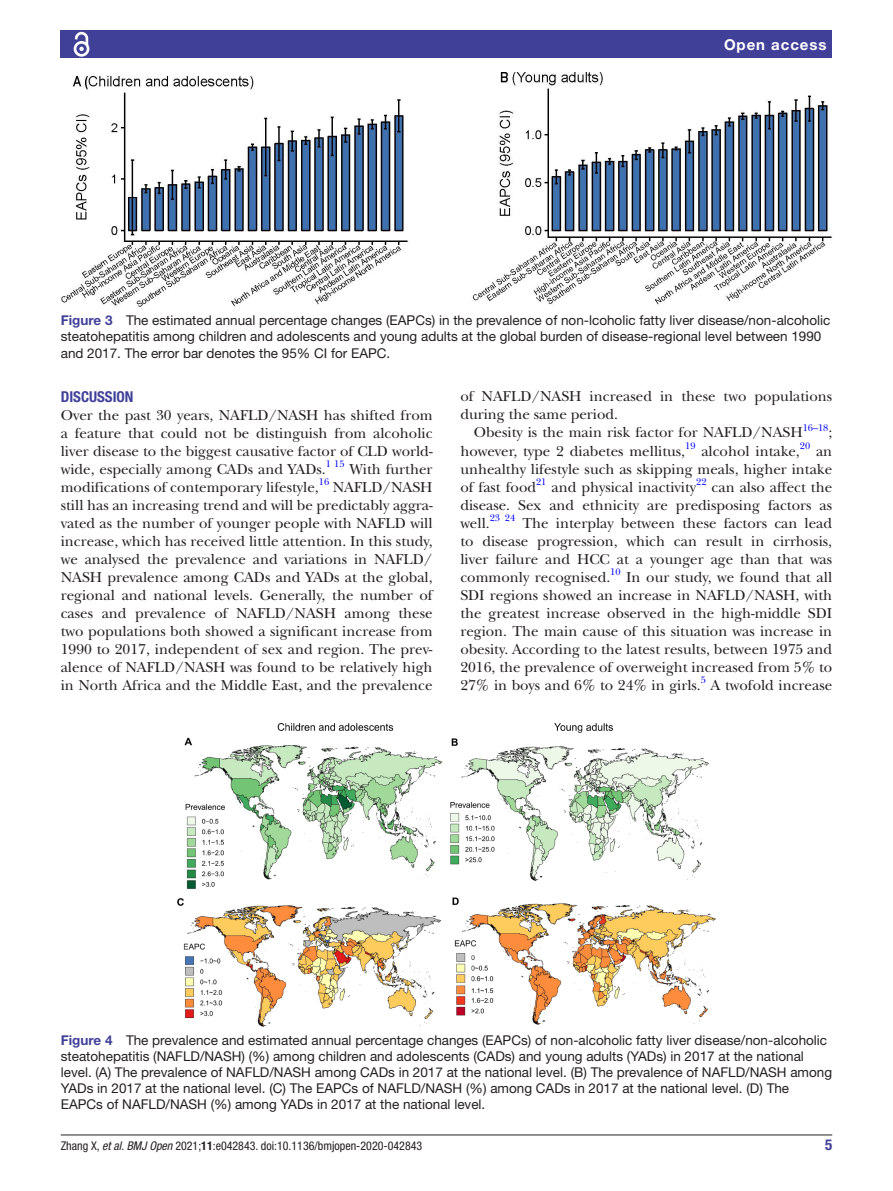
<style>
.page{position:relative;width:893px;height:1191px;background:#fff}
.page>*{position:absolute;margin:0;border:0;box-sizing:border-box;transform-origin:0 0}
.t1{font:15px/18px "New Baskerville";color:#231f20;text-align:justify}
.t2{font:700 condensed 15px "Helvetica Neue LT Std";color:#414099}
.t3{font:700 15px "Helvetica Neue LT Std";letter-spacing:.065em;color:#fff}
.t4{font:13.5px/16.2px "Helvetica Neue LT Std";color:#231f20}
.t5{font:condensed 12px "Helvetica Neue LT Std";color:#231f20}
.t6{font:9.9px "New Baskerville";color:#00f}
.s1{font-weight:700;color:#414099}
.s2{font-style:italic}
.s3{font-weight:700}
</style>
<div class="page">
<hr style="left:61px;top:1134px;width:771px;height:1px;background:#231f20">
<div style="left:61px;top:31px;width:771px;height:27px;background:#414099"></div>
<svg style="left:73px;top:31px;width:17px;height:26px"></svg>
<img style="left:61px;top:73px;width:771px;height:234px">
<img style="left:177px;top:723px;width:539px;height:303px">
<p class="t3" style="left:724px;top:35px;width:104px">Open access</p>
<p class="t4" style="left:61px;top:312px;width:771px"><span class="s1">Figure 3</span> The estimated annual percentage changes (EAPCs) in the prevalence of non-lcoholic fatty liver disease/non-alcoholic steatohepatitis among children and adolescents and young adults at the global burden of disease-regional level between 1990 and 2017. The error bar denotes the 95% CI for EAPC.</p>
<p class="t2" style="left:61px;top:387px;width:74px">DISCUSSION</p>
<p class="t1" style="left:61px;top:406px;width:373px">Over the past 30 years, NAFLD/NASH has shifted from a feature that could not be distinguish from alcoholic liver disease to the biggest causative factor of CLD world&shy;wide, especially among CADs and YADs.</p>
<p class="t6" style="left:326px;top:458px;width:20px">1 15</p>
<p class="t1" style="left:349px;top:460px;width:85px">With further</p>
<p class="t1" style="left:61px;top:478px;width:260px">modifications of contemporary lifestyle,</p>
<p class="t6" style="left:319px;top:476px;width:12px">16</p>
<p class="t1" style="left:61px;top:478px;width:373px;text-indent:272px">NAFLD/NASH still has an increasing trend and will be predictably aggra&shy;vated as the number of younger people with NAFLD will increase, which has received little attention. In this study, we analysed the prevalence and variations in NAFLD/ NASH prevalence among CADs and YADs at the global, regional and national levels. Generally, the number of cases and prevalence of NAFLD/NASH among these two populations both showed a significant increase from 1990 to 2017, independent of sex and region. The prev&shy;alence of NAFLD/NASH was found to be relatively high in North Africa and the Middle East, and the prevalence</p>
<p class="t1" style="left:460px;top:388px;width:373px">of NAFLD/NASH increased in these two populations during the same period.</p>
<p class="t1" style="left:460px;top:424px;width:373px;text-indent:14px">Obesity is the main risk factor for NAFLD/NASH<sup>16–18</sup>; however, type 2 diabetes mellitus,</p>
<p class="t6" style="left:685px;top:440px;width:12px">19</p>
<p class="t1" style="left:701px;top:442px;width:100px">alcohol intake,</p>
<p class="t6" style="left:800px;top:440px;width:12px">20</p>
<p class="t1" style="left:460px;top:442px;width:373px;text-indent:356px">an unhealthy lifestyle such as skipping meals, higher intake of fast food</p>
<p class="t6" style="left:536px;top:476px;width:12px">21</p>
<p class="t1" style="left:551px;top:478px;width:146px">and physical inactivity</p>
<p class="t6" style="left:696px;top:476px;width:12px">22</p>
<p class="t1" style="left:460px;top:478px;width:373px;text-indent:251px">can also affect the disease. Sex and ethnicity are predisposing factors as well.</p>
<p class="t6" style="left:490px;top:512px;width:27px">23 24</p>
<p class="t1" style="left:460px;top:514px;width:373px;text-indent:62px">The interplay between these factors can lead to disease progression, which can result in cirrhosis, liver failure and HCC at a younger age than that was commonly recognised.</p>
<p class="t6" style="left:610px;top:566px;width:12px">10</p>
<p class="t1" style="left:460px;top:568px;width:373px;text-indent:166px">In our study, we found that all SDI regions showed an increase in NAFLD/NASH, with the greatest increase observed in the high-middle SDI region. The main cause of this situation was increase in obesity. According to the latest results, between 1975 and 2016, the prevalence of overweight increased from 5% to 27% in boys and 6% to 24% in girls.</p>
<p class="t6" style="left:701px;top:674px;width:7px">5</p>
<p class="t1" style="left:711px;top:676px;width:123px">A twofold increase</p>
<p class="t4" style="left:61px;top:1031px;width:773px"><span class="s1">Figure 4</span> The prevalence and estimated annual percentage changes (EAPCs) of non-alcoholic fatty liver disease/non-alcoholic steatohepatitis (NAFLD/NASH) (%) among children and adolescents (CADs) and young adults (YADs) in 2017 at the national level. (A) The prevalence of NAFLD/NASH among CADs in 2017 at the national level. (B) The prevalence of NAFLD/NASH among YADs in 2017 at the national level. (C) The EAPCs of NAFLD/NASH (%) among CADs in 2017 at the national level. (D) The EAPCs of NAFLD/NASH (%) among YADs in 2017 at the national level.</p>
<p class="t5" style="left:61px;top:1138px;width:363px">Zhang X, <span class="s2">et al</span>. <span class="s2">BMJ Open</span> 2021;<span class="s3">11</span>:e042843. doi:10.1136/bmjopen-2020-042843</p>
<p class="t2" style="left:825px;top:1135px;width:9px">5</p>
</div>
